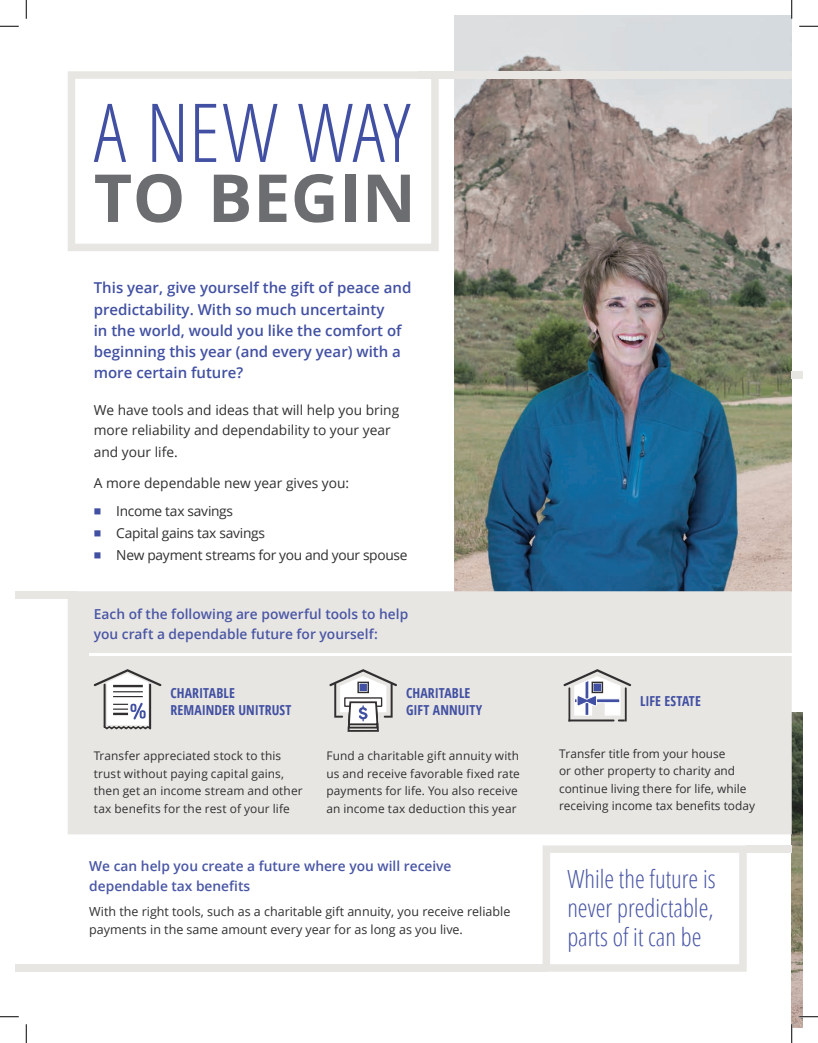
<style>
.page{position:relative;width:818px;height:1043px;background:#fff}
.page>*{position:absolute;margin:0;border:0;box-sizing:border-box;transform-origin:0 0}
.t1{font:300 condensed 81.25px "Open Sans";letter-spacing:-.005em;color:#4150a2}
.t2{font:700 66.25px "Open Sans";letter-spacing:.01em;color:#6c6d70}
.t3{font:300 condensed 25px/28.8px "Open Sans";color:#4956a5;text-align:justify}
.t4{font:600 15px/21.2px "Open Sans";color:#4150a2}
.t5{font:600 13.75px/20px "Open Sans";color:#4956a5}
.t6{font:13.75px/20px "Open Sans";color:#312f30}
.t7{font:13.75px "Open Sans";letter-spacing:-.025em;color:#312f30}
.t8{font:700 condensed 13.75px/16.2px "Open Sans";letter-spacing:.005em;color:#4150a2}
.t9{font:12.5px/18.8px "Open Sans";color:#312f30}
.t10{font:11.88px/17.5px "Open Sans";letter-spacing:.005em;color:#312f30}
.s1{font-family:"Noto Sans";font-size:12.5px;color:#4150a2}
</style>
<div class="page">
<img style="left:791px;top:712px;width:11px;height:316px">
<img style="left:454px;top:15px;width:337px;height:576px">
<div style="left:68px;top:71px;width:370px;height:180px;border:8px solid #e8e6e3"></div>
<div style="left:418px;top:71px;width:373px;height:8px;background:#e8e6e3"></div>
<div style="left:68px;top:591px;width:723px;height:243px;background:#e8e6e3"></div>
<div style="left:15px;top:591px;width:62px;height:8px;background:#e8e6e3"></div>
<svg style="left:329px;top:669px;width:68px;height:63px"></svg>
<svg style="left:563px;top:669px;width:68px;height:52px"></svg>
<svg style="left:577px;top:695px;width:19px;height:11px"></svg>
<div style="left:576px;top:695px;width:21px;height:11px;border:1px solid #fff;border-radius:2px"></div>
<svg style="left:94px;top:669px;width:67px;height:61px"></svg>
<hr style="left:89px;top:653px;width:702px;height:2px;background:#fff">
<div style="left:542px;top:845px;width:204px;height:126px;border:8px solid #e8e6e3"></div>
<div style="left:746px;top:845px;width:45px;height:8px;background:#e8e6e3"></div>
<div style="left:15px;top:964px;width:532px;height:7px;background:#e8e6e3"></div>
<div style="left:791px;top:371px;width:11px;height:7px;background:#e8e6e3"></div>
<svg style="left:0;top:25px;width:19px;height:2px"></svg>
<svg style="left:799px;top:25px;width:19px;height:2px"></svg>
<svg style="left:0;top:1016px;width:19px;height:1px"></svg>
<svg style="left:799px;top:1015px;width:19px;height:2px"></svg>
<svg style="left:25px;top:0;width:2px;height:19px"></svg>
<svg style="left:25px;top:1024px;width:2px;height:18px"></svg>
<svg style="left:790px;top:0;width:2px;height:19px"></svg>
<svg style="left:791px;top:1024px;width:1px;height:18px"></svg>
<p class="t1" style="left:94px;top:77px;width:318px">A NEW WAY</p>
<p class="t2" style="left:94px;top:151px;width:323px">TO BEGIN</p>
<p class="t4" style="left:94px;top:277px;width:319px">This year, give yourself the gift of peace and predictability. With so much uncertainty<br>in the world, would you like the comfort of beginning this year (and every year) with a more certain future?</p>
<p class="t6" style="left:94px;top:400px;width:307px">We have tools and ideas that will help you bring more reliability and dependability to your year</p>
<p class="t6" style="left:94px;top:441px;width:85px">and your life.</p>
<p class="t6" style="left:94px;top:472px;width:257px">A more dependable new year gives you:</p>
<p class="t7" style="left:94px;top:501px;width:141px"><span class="s1">■</span> Income tax savings</p>
<p class="t7" style="left:94px;top:523px;width:173px"><span class="s1">■</span> Capital gains tax savings</p>
<p class="t7" style="left:94px;top:545px;width:315px"><span class="s1">■</span> New payment streams for you and your spouse</p>
<p class="t5" style="left:94px;top:604px;width:316px">Each of the following are powerful tools to help you craft a dependable future for yourself:</p>
<p class="t8" style="left:170px;top:684px;width:123px">CHARITABLE<br>REMAINDER UNITRUST</p>
<p class="t8" style="left:640px;top:693px;width:62px">LIFE ESTATE</p>
<p class="t8" style="left:406px;top:684px;width:78px">CHARITABLE<br>GIFT ANNUITY</p>
<p class="t10" style="left:94px;top:746px;width:210px">Transfer appreciated stock to this trust without paying capital gains, then get an income stream and other tax benefits for the rest of your life</p>
<p class="t10" style="left:326px;top:746px;width:195px">Fund a charitable gift annuity with us and receive favorable fixed rate payments for life. You also receive an income tax deduction this year</p>
<p class="t10" style="left:559px;top:744px;width:197px">Transfer title from your house<br>or other property to charity and continue living there for life, while receiving income tax benefits today</p>
<p class="t5" style="left:89px;top:856px;width:364px">We can help you create a future where you will receive dependable tax benefits</p>
<p class="t9" style="left:89px;top:901px;width:422px">With the right tools, such as a charitable gift annuity, you receive reliable payments in the same amount every year for as long as you live.</p>
<p class="t3" style="left:567px;top:863px;width:150px">While the future is never predictable, parts of it can be</p>
</div>
